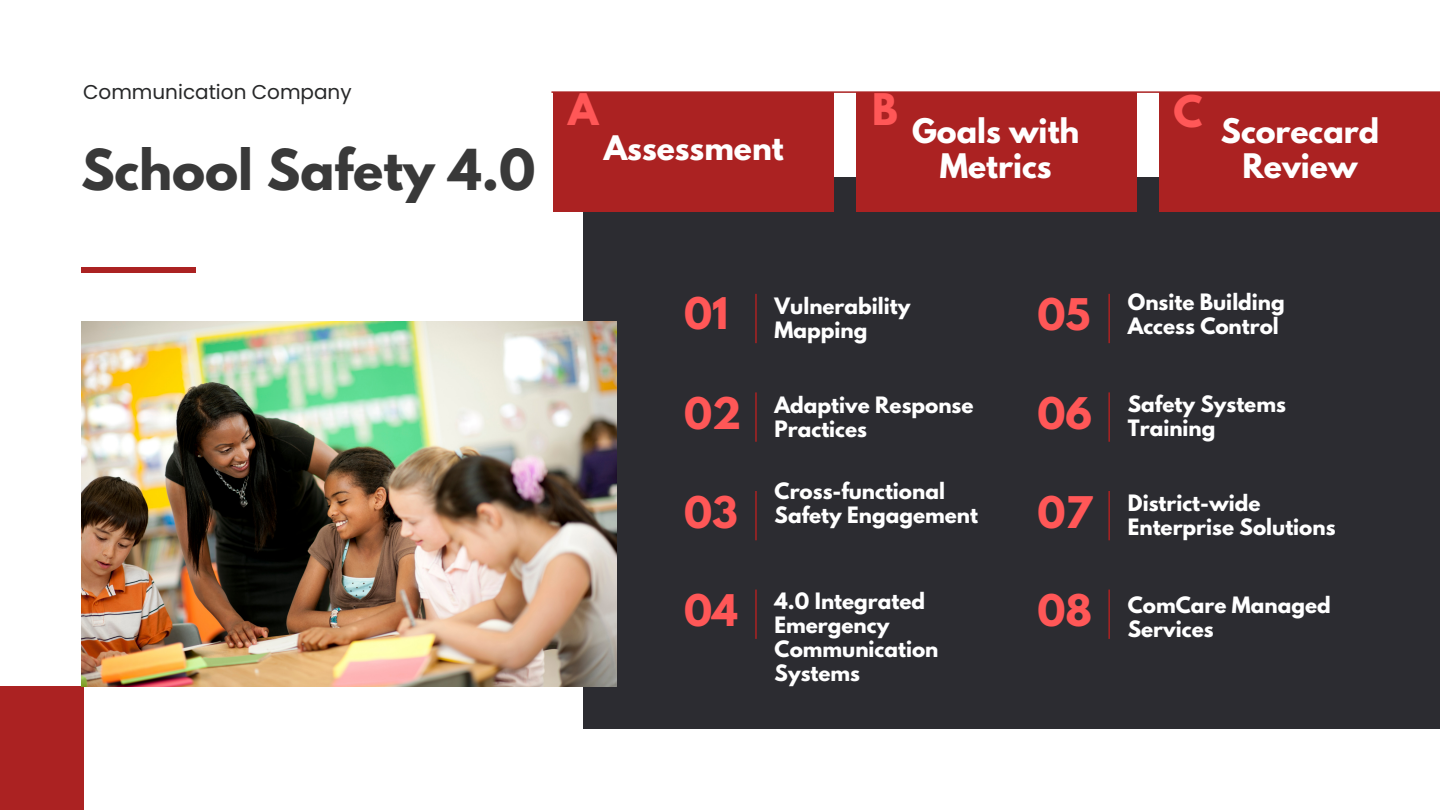
<style>
.page{position:relative;width:1440px;height:810px;background:#fff}
.page>*{position:absolute;margin:0;border:0;box-sizing:border-box;transform-origin:0 0}
.t1{font:700 50px "League Spartan";color:#393939}
.t2{font:700 38.6px "League Spartan";color:#ff5757}
.t3{font:700 30px/35.2px "League Spartan";color:#fff;text-align:center}
.t4{font:700 20px/24px "League Spartan";color:#fff}
.t5{font:20px "Poppins";color:#272829}
</style>
<div class="page">
<div style="left:81px;top:267px;width:114px;height:6px;background:#ab2222"></div>
<div style="left:0;top:686px;width:83px;height:124px;background:#ab2222"></div>
<div style="left:583px;top:178px;width:857px;height:551px;background:#2c2c31"></div>
<img style="left:81px;top:322px;width:535px;height:364px">
<hr style="left:551px;top:91px;width:889px;height:2px;background:#ab2222">
<hr style="left:755px;top:294px;width:2px;height:49px;background:#ab2222">
<hr style="left:755px;top:392px;width:2px;height:50px;background:#ab2222">
<hr style="left:755px;top:491px;width:2px;height:49px;background:#ab2222">
<hr style="left:755px;top:590px;width:2px;height:49px;background:#ab2222">
<hr style="left:1108px;top:294px;width:2px;height:49px;background:#ab2222">
<hr style="left:1108px;top:392px;width:2px;height:50px;background:#ab2222">
<hr style="left:1108px;top:491px;width:2px;height:49px;background:#ab2222">
<hr style="left:1108px;top:590px;width:2px;height:49px;background:#ab2222">
<div style="left:554px;top:93px;width:280px;height:119px;background:#ab2222"></div>
<div style="left:857px;top:93px;width:280px;height:119px;background:#ab2222"></div>
<div style="left:1160px;top:93px;width:280px;height:119px;background:#ab2222"></div>
<p class="t5" style="left:83px;top:78px;width:270px">Communication Company</p>
<p class="t1" style="left:81px;top:145px;width:456px">School Safety 4.0</p>
<h3 class="t2" style="left:568px;top:90px;width:32px">A</h3>
<p class="t2" style="left:872px;top:90px;width:27px">B</p>
<h3 class="t2" style="left:1174px;top:92px;width:31px">C</h3>
<h3 class="t3" style="left:912px;top:117px;width:169px">Goals with<br>Metrics</h3>
<p class="t3" style="left:1221px;top:117px;width:160px">Scorecard<br>Review</p>
<h3 class="t3" style="left:604px;top:135px;width:181px">Assessment</h3>
<p class="t2" style="left:684px;top:295px;width:46px">01</p>
<h3 class="t2" style="left:684px;top:394px;width:59px">02</h3>
<p class="t2" style="left:684px;top:493px;width:55px">03</p>
<p class="t2" style="left:684px;top:591px;width:55px">04</p>
<h2 class="t4" style="left:775px;top:297px;width:137px">Vulnerability<br>Mapping</h2>
<p class="t4" style="left:775px;top:396px;width:200px">Adaptive Response<br>Practices</p>
<h2 class="t4" style="left:775px;top:482px;width:205px">Cross-functional<br>Safety Engagement</h2>
<h2 class="t4" style="left:775px;top:592px;width:165px">4.0 Integrated<br>Emergency<br>Communication<br>Systems</h2>
<h3 class="t2" style="left:1038px;top:296px;width:54px">05</h3>
<h3 class="t2" style="left:1038px;top:394px;width:56px">06</h3>
<p class="t2" style="left:1038px;top:493px;width:56px">07</p>
<p class="t2" style="left:1038px;top:591px;width:56px">08</p>
<p class="t4" style="left:1128px;top:293px;width:158px">Onsite Building<br>Access Control</p>
<h1 class="t4" style="left:1128px;top:395px;width:160px">Safety Systems<br>Training</h1>
<p class="t4" style="left:1128px;top:494px;width:209px">District-wide<br>Enterprise Solutions</p>
<h3 class="t4" style="left:1128px;top:596px;width:204px">ComCare Managed<br>Services</h3>
</div>
